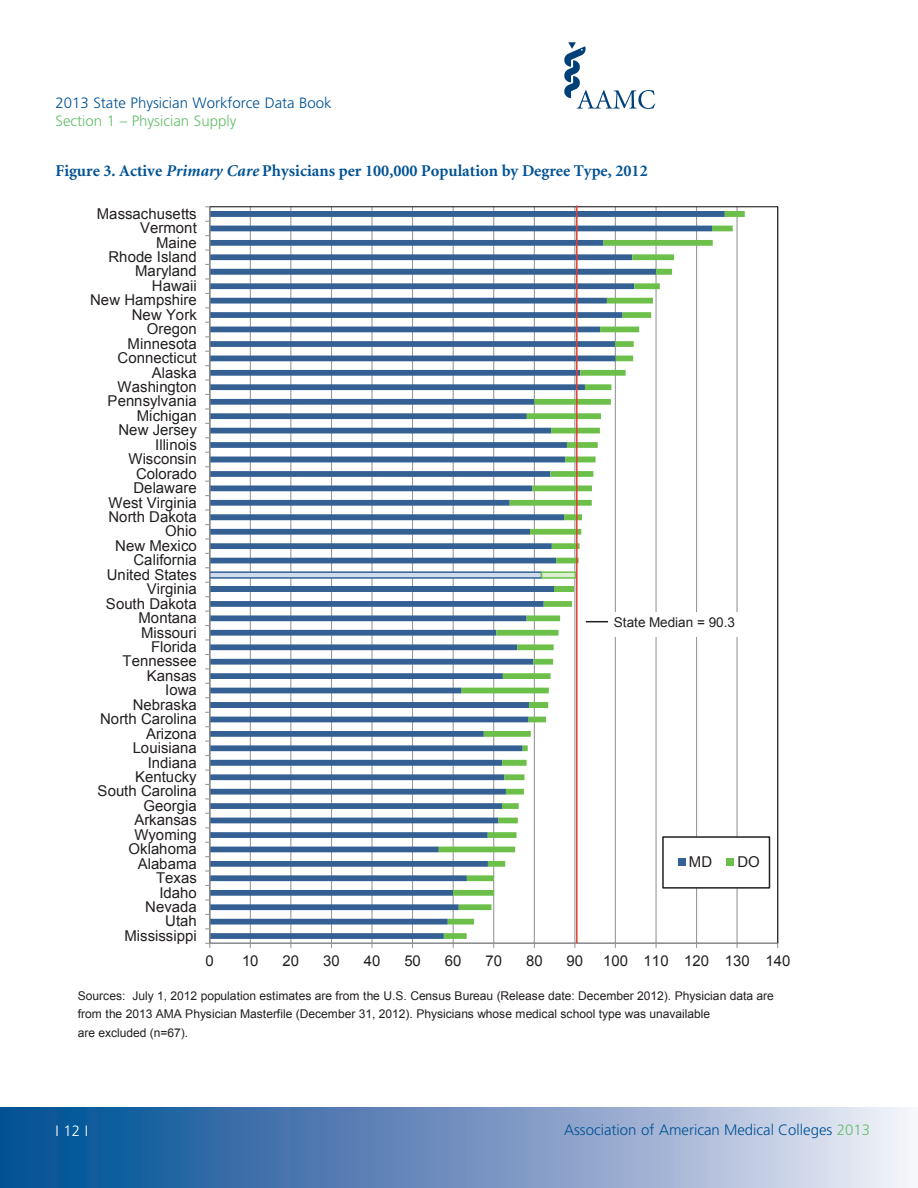
<style>
.page{position:relative;width:918px;height:1188px;background:#fff}
.page>*{position:absolute;margin:0;border:0;box-sizing:border-box;transform-origin:0 0}
.Headers{font:700 16.5px "Minion";color:#005294}
.t1{font:15px "Arial";color:#231f20}
.t2{font:300 15px "Frutiger";color:#005294}
.t3{font:300 15px "Frutiger";color:#65be6b}
.t4{font:300 15px "Frutiger";color:#fff}
.t5{font:13.5px "Arial";color:#231f20}
.t6{font:12px/18.3px "Arial";letter-spacing:-.005em;color:#231f20}
.s1{font-style:italic}
.s2{color:#65be6b}
</style>
<div class="page">
<div style="left:0;top:1107px;width:918px;height:81px;background:linear-gradient(to right,#00458f,#eee7f5)"></div>
<svg style="left:564px;top:42px;width:91px;height:67px"></svg>
<hr style="left:250px;top:207px;width:1px;height:736px;background:#989a9d">
<hr style="left:290px;top:207px;width:1px;height:736px;background:#989a9d">
<hr style="left:331px;top:207px;width:1px;height:736px;background:#989a9d">
<hr style="left:371px;top:207px;width:2px;height:736px;background:#989a9d">
<hr style="left:412px;top:207px;width:1px;height:736px;background:#989a9d">
<hr style="left:453px;top:207px;width:1px;height:736px;background:#989a9d">
<hr style="left:493px;top:207px;width:1px;height:736px;background:#989a9d">
<hr style="left:534px;top:207px;width:1px;height:736px;background:#989a9d">
<hr style="left:574px;top:207px;width:1px;height:736px;background:#989a9d">
<hr style="left:615px;top:207px;width:1px;height:736px;background:#989a9d">
<hr style="left:655px;top:207px;width:2px;height:736px;background:#989a9d">
<hr style="left:696px;top:207px;width:1px;height:736px;background:#989a9d">
<hr style="left:736px;top:207px;width:2px;height:736px;background:#989a9d">
<svg style="left:210px;top:211px;width:229px;height:728px"></svg>
<svg style="left:439px;top:211px;width:306px;height:728px"></svg>
<hr style="left:210px;top:943px;width:568px;height:1px;background:#989a9d">
<hr style="left:209px;top:207px;width:1px;height:736px;background:#989a9d">
<div style="left:663px;top:837px;width:106px;height:51px;background:#fff"></div>
<div style="left:662px;top:836px;width:108px;height:53px;border:2px solid #231f20"></div>
<div style="left:678px;top:859px;width:8px;height:7px;background:#346094"></div>
<div style="left:727px;top:859px;width:7px;height:7px;background:#6cc04a"></div>
<div style="left:611px;top:612px;width:138px;height:25px;background:#fff"></div>
<svg style="left:586px;top:621px;width:22px;height:1px"></svg>
<hr style="left:576px;top:206px;width:2px;height:737px;background:#e63c2f">
<p class="t2" style="left:56px;top:94px;width:278px">2013 State Physician Workforce Data Book</p>
<p class="t3" style="left:56px;top:112px;width:182px">Section 1 – Physician Supply</p>
<p class="Headers" style="left:56px;top:162px;width:594px">Figure 3. Active <span class="s1">Primary Care</span> Physicians per 100,000 Population by Degree Type, 2012</p>
<p class="t1" style="left:97px;top:204px;width:101px">Massachusetts</p>
<p class="t1" style="left:140px;top:218px;width:58px">Vermont</p>
<p class="t1" style="left:156px;top:232px;width:42px">Maine</p>
<p class="t1" style="left:108px;top:247px;width:90px">Rhode Island</p>
<p class="t1" style="left:135px;top:261px;width:63px">Maryland</p>
<p class="t1" style="left:152px;top:276px;width:47px">Hawaii</p>
<p class="t1" style="left:90px;top:290px;width:108px">New Hampshire</p>
<p class="t1" style="left:132px;top:305px;width:67px">New York</p>
<p class="t1" style="left:147px;top:319px;width:52px">Oregon</p>
<p class="t1" style="left:128px;top:334px;width:71px">Minnesota</p>
<p class="t1" style="left:118px;top:348px;width:81px">Connecticut</p>
<p class="t1" style="left:152px;top:362px;width:46px">Alaska</p>
<p class="t1" style="left:118px;top:377px;width:81px">Washington</p>
<p class="t1" style="left:108px;top:391px;width:91px">Pennsylvania</p>
<p class="t1" style="left:137px;top:406px;width:61px">Michigan</p>
<p class="t1" style="left:119px;top:420px;width:80px">New Jersey</p>
<p class="t1" style="left:155px;top:435px;width:43px">Illinois</p>
<p class="t1" style="left:129px;top:449px;width:70px">Wisconsin</p>
<p class="t1" style="left:136px;top:464px;width:62px">Colorado</p>
<p class="t1" style="left:134px;top:478px;width:65px">Delaware</p>
<p class="t1" style="left:109px;top:492px;width:90px">West Virginia</p>
<p class="t1" style="left:109px;top:507px;width:90px">North Dakota</p>
<p class="t1" style="left:165px;top:521px;width:33px">Ohio</p>
<p class="t1" style="left:115px;top:536px;width:83px">New Mexico</p>
<p class="t1" style="left:134px;top:550px;width:65px">California</p>
<p class="t1" style="left:107px;top:565px;width:92px">United States</p>
<p class="t1" style="left:147px;top:579px;width:52px">Virginia</p>
<p class="t1" style="left:106px;top:594px;width:92px">South Dakota</p>
<p class="t1" style="left:138px;top:608px;width:60px">Montana</p>
<p class="t1" style="left:141px;top:622px;width:57px">Missouri</p>
<p class="t1" style="left:151px;top:637px;width:47px">Florida</p>
<p class="t1" style="left:123px;top:651px;width:76px">Tennessee</p>
<p class="t1" style="left:147px;top:666px;width:51px">Kansas</p>
<p class="t1" style="left:165px;top:680px;width:33px">Iowa</p>
<p class="t1" style="left:133px;top:695px;width:66px">Nebraska</p>
<p class="t1" style="left:100px;top:709px;width:98px">North Carolina</p>
<p class="t1" style="left:146px;top:724px;width:52px">Arizona</p>
<p class="t1" style="left:133px;top:738px;width:66px">Louisiana</p>
<p class="t1" style="left:148px;top:752px;width:51px">Indiana</p>
<p class="t1" style="left:135px;top:767px;width:63px">Kentucky</p>
<p class="t1" style="left:98px;top:781px;width:101px">South Carolina</p>
<p class="t1" style="left:144px;top:796px;width:55px">Georgia</p>
<p class="t1" style="left:134px;top:810px;width:64px">Arkansas</p>
<p class="t1" style="left:134px;top:825px;width:64px">Wyoming</p>
<p class="t1" style="left:129px;top:839px;width:70px">Oklahoma</p>
<p class="t1" style="left:138px;top:854px;width:61px">Alabama</p>
<p class="t1" style="left:156px;top:868px;width:42px">Texas</p>
<p class="t1" style="left:159px;top:882px;width:39px">Idaho</p>
<p class="t1" style="left:145px;top:897px;width:53px">Nevada</p>
<p class="t1" style="left:165px;top:911px;width:33px">Utah</p>
<p class="t1" style="left:124px;top:926px;width:74px">Mississippi</p>
<p class="t5" style="left:614px;top:613px;width:123px">State Median = 90.3</p>
<p class="t1" style="left:689px;top:852px;width:25px">MD</p>
<p class="t1" style="left:738px;top:852px;width:24px">DO</p>
<p class="t1" style="left:206px;top:951px;width:10px">0</p>
<p class="t1" style="left:242px;top:951px;width:18px">10</p>
<p class="t1" style="left:283px;top:951px;width:18px">20</p>
<p class="t1" style="left:323px;top:951px;width:18px">30</p>
<p class="t1" style="left:364px;top:951px;width:18px">40</p>
<p class="t1" style="left:404px;top:951px;width:18px">50</p>
<p class="t1" style="left:445px;top:951px;width:18px">60</p>
<p class="t1" style="left:486px;top:951px;width:18px">70</p>
<p class="t1" style="left:526px;top:951px;width:18px">80</p>
<p class="t1" style="left:567px;top:951px;width:18px">90</p>
<p class="t1" style="left:603px;top:951px;width:189px">100 110 120 130 140</p>
<p class="t6" style="left:78px;top:987px;width:697px">Sources: July 1, 2012 population estimates are from the U.S. Census Bureau (Release date: December 2012). Physician data are from the 2013 AMA Physician Masterfile (December 31, 2012). Physicians whose medical school type was unavailable<br>are excluded (n=67).</p>
<p class="t4" style="left:56px;top:1122px;width:34px">I 12 I</p>
<p class="t2" style="left:564px;top:1121px;width:308px">Association of American Medical Colleges <span class="s2">2013</span></p>
</div>
